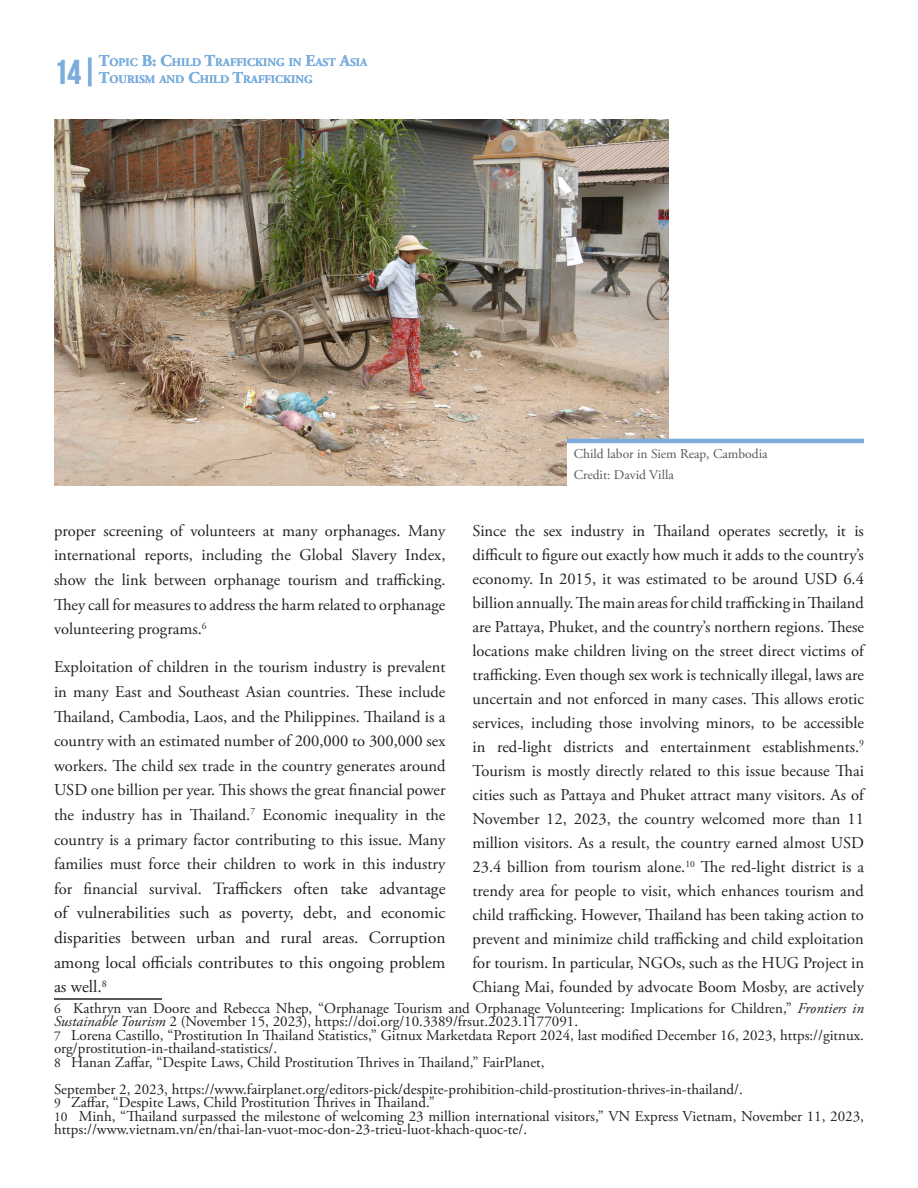
<style>
.page{position:relative;width:918px;height:1188px;background:#fff}
.page>*{position:absolute;margin:0;border:0;box-sizing:border-box;transform-origin:0 0}
.Body_Header__Letter{font:700 34.5px "Bebas Neue";color:#7baedd}
.t1{font:17.25px/24.6px "Adobe Garamond Pro";color:#231f20;text-align:justify}
.t2{font:16.5px/24px "Adobe Garamond Pro";color:#231f20;text-align:justify}
.Footnote_Style{font:15px/13.5px "Adobe Garamond Pro";color:#231f20}
.Photo_Caption_L{font:13.5px "Adobe Garamond Pro";color:#57585a}
.Body_Header_Style{font:700 11.55px "Adobe Garamond Pro";color:#7baedd}
.s1{font-size:16.5px}
.s2{font-size:13.5px}
.s3{font-style:italic}
</style>
<div class="page">
<img style="left:54px;top:120px;width:614px;height:366px">
<div style="left:567px;top:441px;width:297px;height:52px;background:#fff"></div>
<hr style="left:567px;top:439px;width:297px;height:4px;background:#7baedd">
<hr style="left:54px;top:998px;width:108px;height:2px;background:#231f20">
<p class="Body_Header_Style" style="left:99px;top:56px;width:271px"><span class="s1">T</span>OPIC <span class="s1">B: C</span>HILD <span class="s1">T</span>RAFFICKING IN <span class="s1">E</span>AST <span class="s1">A</span>SIA</p>
<p class="Body_Header_Style" style="left:99px;top:72px;width:215px"><span class="s1">T</span>OURISM AND <span class="s1">C</span>HILD <span class="s1">T</span>RAFFICKING</p>
<p class="Body_Header__Letter" style="left:54px;top:53px;width:46px">14|</p>
<p class="Body_Header_Style" style="left:223px;top:56px;width:8px">F</p>
<p class="Body_Header_Style" style="left:251px;top:72px;width:8px">F</p>
<p class="Photo_Caption_L" style="left:574px;top:445px;width:195px">Child labor in Siem Reap, Cambodia</p>
<p class="Photo_Caption_L" style="left:574px;top:467px;width:102px">Credit: David Villa</p>
<p class="t2" style="left:54px;top:519px;width:393px;line-height:24.6px">proper screening of volunteers at many orphanages. Many international reports, including the Global Slavery Index, show the link between orphanage tourism and trafficking.<br>They call for measures to address the harm related to orphanage volunteering programs.<sup>6</sup></p>
<p class="t2" style="left:54px;top:655px;width:393px;line-height:24.6px">Exploitation of children in the tourism industry is prevalent in many East and Southeast Asian countries. These include Thailand, Cambodia, Laos, and the Philippines. Thailand is a country with an estimated number of 200,000 to 300,000 sex workers. The child sex trade in the country generates around USD one billion per year. This shows the great financial power the industry has in Thailand.<sup>7</sup> Economic inequality in the country is a primary factor contributing to this issue. Many families must force their children to work in this industry</p>
<p class="t1" style="left:54px;top:877px;width:393px"><span class="s1">for financial survival.</span> Traffickers often take advantage of vulnerabilities such as poverty, debt, and economic disparities between urban and rural areas. Corruption among local officials contributes to this ongoing problem as well.<sup>8</sup></p>
<p class="Footnote_Style" style="left:54px;top:1002px;width:812px"><span class="s2">6</span> Kathryn van Doore and Rebecca Nhep, “Orphanage Tourism and Orphanage Volunteering: Implications for Children,” <span class="s3">Frontiers in<br>Sustainable Tourism</span> 2 (November 15, 2023), https://doi.org/10.3389/frsut.2023.1177091.</p>
<p class="Footnote_Style" style="left:54px;top:1029px;width:812px"><span class="s2">7</span> Lorena Castillo, “Prostitution In Thailand Statistics,” Gitnux Marketdata Report 2024, last modified December 16, 2023, https://gitnux. org/prostitution-in-thailand-statistics/.</p>
<p class="Footnote_Style" style="left:54px;top:1056px;width:492px"><span class="s2">8</span> Hanan Zaffar, “Despite Laws, Child Prostitution Thrives in Thailand,” FairPlanet,</p>
<p class="Footnote_Style" style="left:54px;top:1083px;width:690px">September 2, 2023, https://www.fairplanet.org/editors-pick/despite-prohibition-child-prostitution-thrives-in-thailand/.</p>
<p class="Footnote_Style" style="left:54px;top:1096px;width:382px"><span class="s2">9</span> Zaffar, “Despite Laws, Child Prostitution Thrives in Thailand.”</p>
<p class="Footnote_Style" style="left:54px;top:1110px;width:811px"><span class="s2">10</span> Minh, “Thailand surpassed the milestone of welcoming 23 million international visitors,” VN Express Vietnam, November 11, 2023, https://www.vietnam.vn/en/thai-lan-vuot-moc-don-23-trieu-luot-khach-quoc-te/.</p>
<p class="t2" style="left:472px;top:519px;width:393px">Since the sex industry in Thailand operates secretly, it is difficult to figure out exactly how much it adds to the country’s economy. In 2015, it was estimated to be around USD 6.4 billion annually. The main areas for child trafficking in Thailand are Pattaya, Phuket, and the country’s northern regions. These locations make children living on the street direct victims of trafficking. Even though sex work is technically illegal, laws are uncertain and not enforced in many cases. This allows erotic services, including those involving minors, to be accessible in red-light districts and entertainment establishments.<sup>9<br></sup>Tourism is mostly directly related to this issue because Thai cities such as Pattaya and Phuket attract many visitors. As of November 12, 2023, the country welcomed more than 11 million visitors. As a result, the country earned almost USD 23.4 billion from tourism alone.<sup>10</sup> The red-light district is a trendy area for people to visit, which enhances tourism and child trafficking. However, Thailand has been taking action to prevent and minimize child trafficking and child exploitation for tourism. In particular, NGOs, such as the HUG Project in Chiang Mai, founded by advocate Boom Mosby, are actively</p>
</div>
